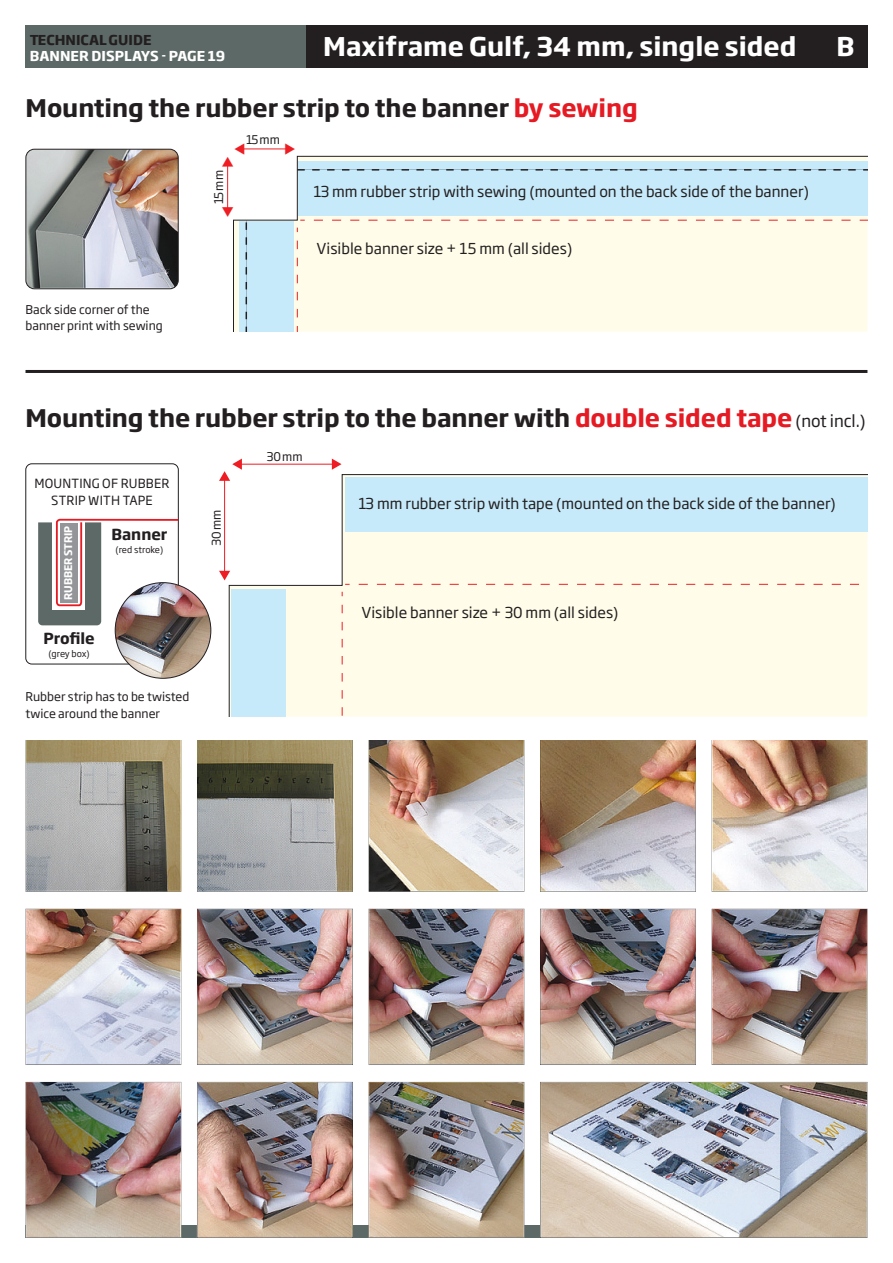
<style>
.page{position:relative;width:893px;height:1263px;background:#fff}
.page>*{position:absolute;margin:0;border:0;box-sizing:border-box;transform-origin:0 0}
.t1{font:700 25.5px "Soho Gothic Pro";color:#fff}
.t2{font:700 24px "Soho Gothic Pro";letter-spacing:-.005em;color:#231f20}
.t3{font:700 15px "Soho Gothic Pro";color:#231f20}
.t4{font:14.85px "Soho Gothic Pro";color:#231f20}
.t5{font:700 13.5px "Soho Gothic Pro";letter-spacing:.005em;color:#fff}
.t6{font:700 13.5px "Soho Gothic Pro";letter-spacing:.005em;color:#231f20}
.t7{font:12.45px/16.6px "Soho Gothic Pro";letter-spacing:.015em;color:#231f20;text-align:center}
.t8{font:12px/16.5px "Soho Gothic Pro";color:#231f20}
.t9{font:11.85px "Soho Gothic Pro";color:#231f20}
.t10{font:700 10.5px "Soho Gothic Pro";letter-spacing:-.01em;color:#fff;scale:.95 1}
.t11{font:9px "Soho Gothic Pro";letter-spacing:-.01em;color:#231f20}
.s1{color:#e51a23}
.s2{font-weight:400;font-size:16.5px}
</style>
<div class="page">
<div style="left:306px;top:26px;width:561px;height:42px;background:#231f20"></div>
<div style="left:26px;top:26px;width:280px;height:42px;background:#5d6966"></div>
<svg style="left:233px;top:156px;width:634px;height:176px;background:#fcfae7"></svg>
<div style="left:298px;top:161px;width:569px;height:55px;background:#c6eafa"></div>
<div style="left:239px;top:221px;width:54px;height:111px;background:#c6eafa"></div>
<svg style="left:297px;top:169px;width:570px;height:2px"></svg>
<svg style="left:246px;top:220px;width:1px;height:112px"></svg>
<hr style="left:227px;top:160px;width:1px;height:49px;background:#ee1d23">
<hr style="left:238px;top:149px;width:49px;height:1px;background:#ee1d23">
<svg style="left:314px;top:220px;width:553px;height:1px"></svg>
<svg style="left:297px;top:228px;width:1px;height:104px"></svg>
<img style="left:26px;top:741px;width:841px;height:496px">
<svg style="left:229px;top:474px;width:638px;height:242px;background:#fdfbea"></svg>
<div style="left:345px;top:477px;width:522px;height:55px;background:#c6eafa"></div>
<div style="left:232px;top:589px;width:54px;height:127px;background:#c6eafa"></div>
<hr style="left:235px;top:464px;width:100px;height:1px;background:#ee1d23">
<svg style="left:332px;top:459px;width:9px;height:11px"></svg>
<hr style="left:224px;top:478px;width:1px;height:99px;background:#ee1d23">
<svg style="left:219px;top:571px;width:11px;height:9px"></svg>
<svg style="left:219px;top:459px;width:23px;height:22px"></svg>
<svg style="left:359px;top:584px;width:508px;height:1px"></svg>
<svg style="left:342px;top:592px;width:1px;height:124px"></svg>
<img style="left:26px;top:149px;width:152px;height:140px">
<div style="left:26px;top:149px;width:153px;height:140px;border:1px solid #231f20;border-radius:9px"></div>
<div style="left:26px;top:463px;width:153px;height:201px;border:1px solid #231f20;border-radius:6px"></div>
<svg style="left:38px;top:518px;width:142px;height:107px"></svg>
<hr style="left:26px;top:370px;width:841px;height:3px;background:#231f20">
<img style="left:115px;top:583px;width:96px;height:95px;border-radius:48px">
<svg style="left:227px;top:148px;width:17px;height:18px"></svg>
<p class="t6" style="left:30px;top:29px;width:123px">TECHNICAL GUIDE</p>
<p class="t5" style="left:30px;top:45px;width:197px">BANNER DISPLAYS - PAGE 19</p>
<p class="t1" style="left:323px;top:27px;width:475px">Maxiframe Gulf, 34 mm, single sided</p>
<p class="t1" style="left:837px;top:27px;width:20px">B</p>
<p class="t2" style="left:26px;top:89px;width:614px">Mounting the rubber strip to the banner <span class="s1">by sewing</span></p>
<p class="t8" style="left:26px;top:300px;width:139px">Back side corner of the banner print with sewing</p>
<p class="t9" style="left:209px;top:204px;width:35px;rotate:-90deg">15mm</p>
<p class="t9" style="left:246px;top:131px;width:35px">15mm</p>
<p class="t4" style="left:314px;top:180px;width:497px">13 mm rubber strip with sewing (mounted on the back side of the banner)</p>
<p class="t4" style="left:317px;top:237px;width:257px">Visible banner size + 15 mm (all sides)</p>
<p class="t2" style="left:26px;top:399px;width:842px">Mounting the rubber strip to the banner with <span class="s1">double sided tape</span> <span class="s2">(not incl.)</span></p>
<p class="t7" style="left:35px;top:475px;width:136px">MOUNTING OF RUBBER<br>STRIP WITH TAPE</p>
<p class="t3" style="left:111px;top:522px;width:58px">Banner</p>
<p class="t11" style="left:116px;top:542px;width:49px">(red stroke)</p>
<p class="t10" style="left:60px;top:600px;width:79px;rotate:-90deg">RUBBER STRIP</p>
<p class="t3" style="left:43px;top:626px;width:53px">Profile</p>
<p class="t11" style="left:48px;top:646px;width:43px">(grey box)</p>
<p class="t8" style="left:26px;top:688px;width:165px">Rubber strip has to be twisted twice around the banner</p>
<p class="t9" style="left:207px;top:546px;width:38px;rotate:-90deg">30mm</p>
<p class="t9" style="left:267px;top:447px;width:38px">30mm</p>
<p class="t4" style="left:358px;top:492px;width:479px">13 mm rubber strip with tape (mounted on the back side of the banner)</p>
<p class="t4" style="left:361px;top:600px;width:259px">Visible banner size + 30 mm (all sides)</p>
</div>
